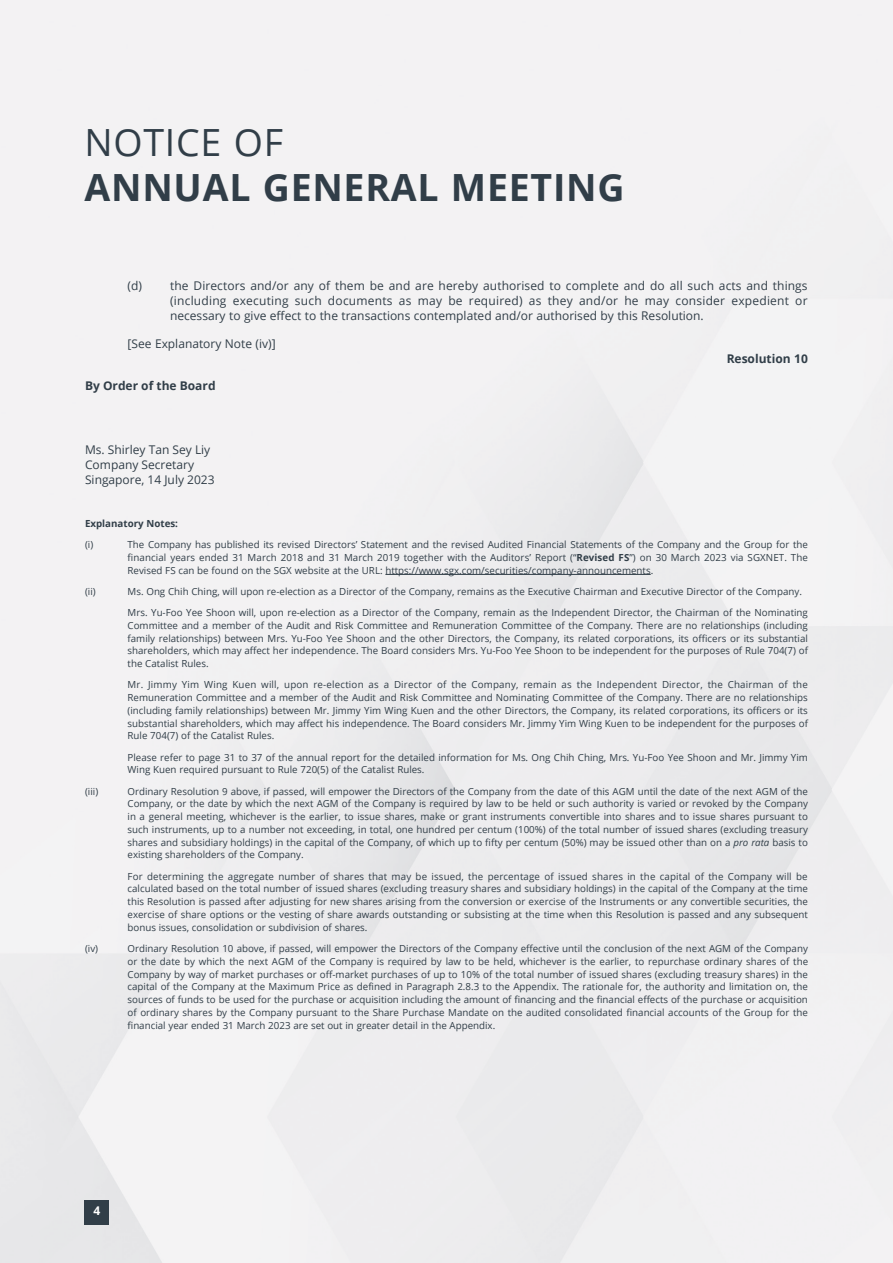
<style>
.page{position:relative;width:893px;height:1263px;background:#fff}
.page>*{position:absolute;margin:0;border:0;box-sizing:border-box;transform-origin:0 0}
.t1{font:700 37.5px "Open Sans";letter-spacing:.02em;color:#313e48}
.t2{font:37.5px "Open Sans";letter-spacing:.02em;color:#313e48}
.L-1{font:12px/15px "Open Sans";color:#313e48;text-align:justify}
.B1{font:700 12px "Open Sans";color:#313e48}
.B1-2{font:12px "Open Sans";color:#313e48}
.t3{font:700 12px "Open Sans";color:#fff}
.L-0{font:9.75px/12.8px "Open Sans";color:#313e48;text-align:justify}
.B1-3{font:9.75px/12.8px "Open Sans";color:#313e48;text-align:justify}
.t4{font:700 9.75px "Open Sans";color:#313e48}
.s1{font-weight:700}
.s2{font-style:italic}
</style>
<div class="page">
<img style="left:0;top:0;width:893px;height:1263px">
<div style="left:85px;top:1200px;width:24px;height:24px;background:#313e48"></div>
<hr style="left:385px;top:574px;width:266px;height:1px;background:#313e48">
<p class="t2" style="left:85px;top:117px;width:200px">NOTICE OF</p>
<p class="t1" style="left:85px;top:161px;width:542px">ANNUAL GENERAL MEETING</p>
<p class="L-1" style="left:170px;top:278px;width:639px;text-indent:-43px">(d) the Directors and/or any of them be and are hereby authorised to complete and do all such acts and things (including executing such documents as may be required) as they and/or he may consider expedient or necessary to give effect to the transactions contemplated and/or authorised by this Resolution.</p>
<p class="B1-2" style="left:128px;top:335px;width:150px">[See Explanatory Note (iv)]</p>
<p class="B1" style="left:727px;top:350px;width:83px">Resolution 10</p>
<p class="B1" style="left:85px;top:377px;width:132px">By Order of the Board</p>
<p class="L-1" style="left:85px;top:442px;width:127px">Ms. Shirley Tan Sey Liy</p>
<p class="L-1" style="left:85px;top:457px;width:111px">Company Secretary</p>
<p class="L-1" style="left:85px;top:472px;width:131px">Singapore, 14 July 2023</p>
<h1 class="t4" style="left:85px;top:516px;width:95px">Explanatory Notes:</h1>
<p class="L-0" style="left:85px;top:538px;width:10px">(i)</p>
<p class="L-0" style="left:128px;top:538px;width:682px">The Company has published its revised Directors’ Statement and the revised Audited Financial Statements of the Company and the Group for the financial years ended 31 March 2018 and 31 March 2019 together with the Auditors’ Report (“<span class="s1">Revised FS</span>”) on 30 March 2023 via SGXNET. The Revised FS can be found on the SGX website at the URL: https://www.sgx.com/securities/company-announcements.</p>
<p class="L-0" style="left:85px;top:585px;width:12px">(ii)</p>
<p class="L-0" style="left:128px;top:585px;width:676px">Ms. Ong Chih Ching, will upon re-election as a Director of the Company, remains as the Executive Chairman and Executive Director of the Company.</p>
<p class="B1-3" style="left:128px;top:606px;width:682px">Mrs. Yu-Foo Yee Shoon will, upon re-election as a Director of the Company, remain as the Independent Director, the Chairman of the Nominating Committee and a member of the Audit and Risk Committee and Remuneration Committee of the Company. There are no relationships (including family relationships) between Mrs. Yu-Foo Yee Shoon and the other Directors, the Company, its related corporations, its officers or its substantial shareholders, which may affect her independence. The Board considers Mrs. Yu-Foo Yee Shoon to be independent for the purposes of Rule 704(7) of the Catalist Rules.</p>
<p class="B1-3" style="left:128px;top:678px;width:682px">Mr. Jimmy Yim Wing Kuen will, upon re-election as a Director of the Company, remain as the Independent Director, the Chairman of the Remuneration Committee and a member of the Audit and Risk Committee and Nominating Committee of the Company. There are no relationships (including family relationships) between Mr. Jimmy Yim Wing Kuen and the other Directors, the Company, its related corporations, its officers or its substantial shareholders, which may affect his independence. The Board considers Mr. Jimmy Yim Wing Kuen to be independent for the purposes of Rule 704(7) of the Catalist Rules.</p>
<p class="B1-3" style="left:128px;top:750px;width:682px">Please refer to page 31 to 37 of the annual report for the detailed information for Ms. Ong Chih Ching, Mrs. Yu-Foo Yee Shoon and Mr. Jimmy Yim<br>Wing Kuen required pursuant to Rule 720(5) of the Catalist Rules.</p>
<p class="L-0" style="left:85px;top:784px;width:15px">(iii)</p>
<p class="L-0" style="left:128px;top:784px;width:682px">Ordinary Resolution 9 above, if passed, will empower the Directors of the Company from the date of this AGM until the date of the next AGM of the Company, or the date by which the next AGM of the Company is required by law to be held or such authority is varied or revoked by the Company in a general meeting, whichever is the earlier, to issue shares, make or grant instruments convertible into shares and to issue shares pursuant to such instruments, up to a number not exceeding, in total, one hundred per centum (100%) of the total number of issued shares (excluding treasury shares and subsidiary holdings) in the capital of the Company, of which up to fifty per centum (50%) may be issued other than on a <span class="s2">pro rata</span> basis to existing shareholders of the Company.</p>
<p class="B1-3" style="left:128px;top:869px;width:682px">For determining the aggregate number of shares that may be issued, the percentage of issued shares in the capital of the Company will be calculated based on the total number of issued shares (excluding treasury shares and subsidiary holdings) in the capital of the Company at the time this Resolution is passed after adjusting for new shares arising from the conversion or exercise of the Instruments or any convertible securities, the exercise of share options or the vesting of share awards outstanding or subsisting at the time when this Resolution is passed and any subsequent bonus issues, consolidation or subdivision of shares.</p>
<p class="L-0" style="left:85px;top:942px;width:15px">(iv)</p>
<p class="L-0" style="left:128px;top:942px;width:682px">Ordinary Resolution 10 above, if passed, will empower the Directors of the Company effective until the conclusion of the next AGM of the Company or the date by which the next AGM of the Company is required by law to be held, whichever is the earlier, to repurchase ordinary shares of the Company by way of market purchases or off-market purchases of up to 10% of the total number of issued shares (excluding treasury shares) in the capital of the Company at the Maximum Price as defined in Paragraph 2.8.3 to the Appendix. The rationale for, the authority and limitation on, the sources of funds to be used for the purchase or acquisition including the amount of financing and the financial effects of the purchase or acquisition of ordinary shares by the Company pursuant to the Share Purchase Mandate on the audited consolidated financial accounts of the Group for the financial year ended 31 March 2023 are set out in greater detail in the Appendix.</p>
<p class="t3" style="left:94px;top:1202px;width:8px">4</p>
</div>
